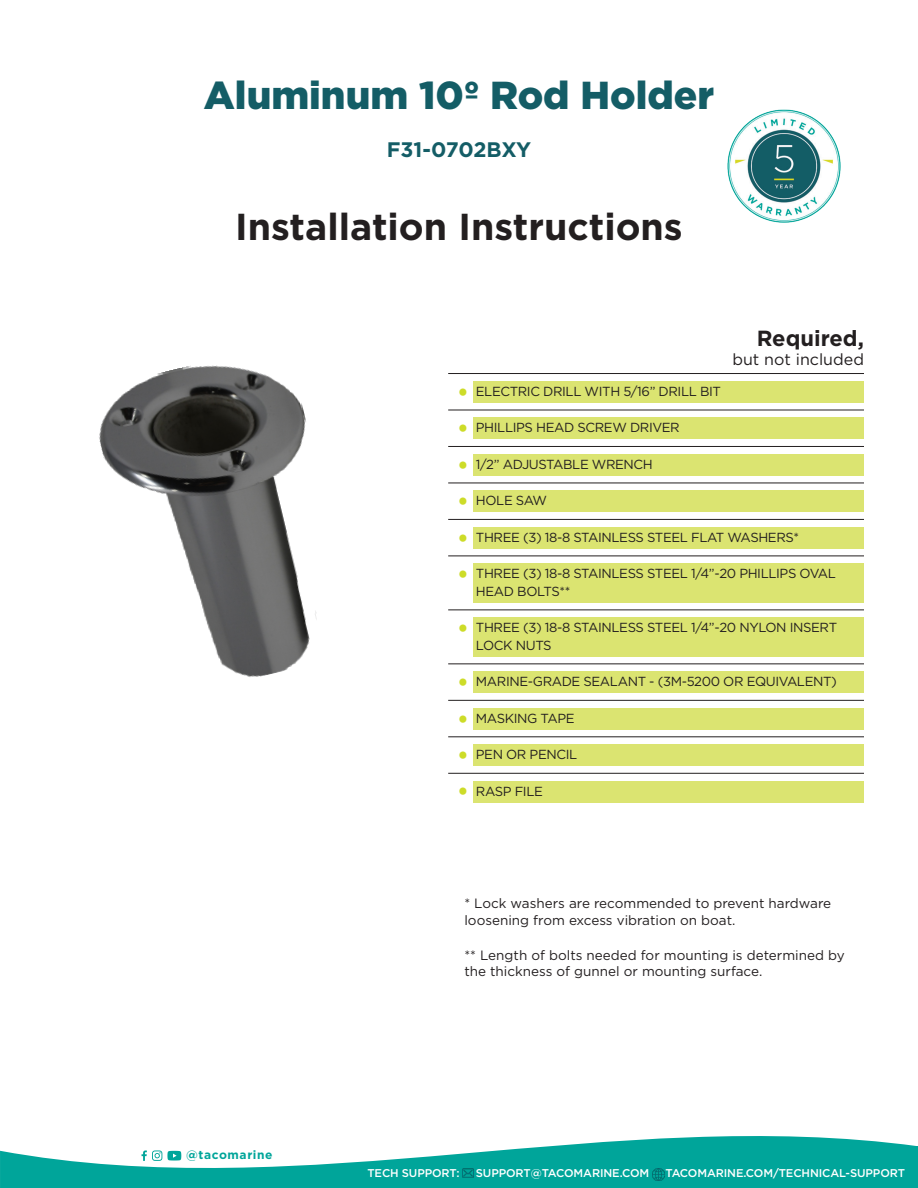
<style>
.page{position:relative;width:918px;height:1188px;background:#fff}
.page>*{position:absolute;margin:0;border:0;box-sizing:border-box;transform-origin:0 0}
.t1{font:900 39px "Gotham";color:#145d66}
.t2{font:700 37.5px "Gotham";color:#231f20}
.Smaller_Titles{font:700 21.9px "Gotham";color:#231f20}
.t3{font:700 21px "Gotham";letter-spacing:-.015em;color:#145d66}
.Smaller_Titles-2{font:16.05px "Gotham";color:#231f20}
.bullets_for_instruct{font:13.5px/16.5px "Gotham";color:#231f20}
.t4{font:13.2px/17.5px "Gotham";letter-spacing:-.03em;color:#231f20}
.t5{font:700 12px "Gotham";letter-spacing:.05em;color:#00a59a}
.t6{font:500 11.25px "Gotham";letter-spacing:-.01em;color:#fff}
.s1{font-family:"Source Sans Pro";font-weight:700;font-size:26.25px;color:#cddc28}
</style>
<div class="page">
<svg style="left:0;top:1136px;width:916px;height:31px"></svg>
<svg style="left:142px;top:1150px;width:39px;height:11px"></svg>
<div style="left:1px;top:1167px;width:915px;height:21px;background:#00a59a"></div>
<hr style="left:0;top:1151px;width:1px;height:37px;background:#00a59a">
<hr style="left:916px;top:1146px;width:2px;height:42px;background:#00a59a">
<div style="left:473px;top:381px;width:391px;height:22px;background:#dbe471"></div>
<hr style="left:448px;top:373px;width:416px;height:1px;background:#231f20">
<div style="left:473px;top:417px;width:391px;height:22px;background:#dbe471"></div>
<hr style="left:448px;top:410px;width:416px;height:1px;background:#231f20">
<div style="left:473px;top:454px;width:391px;height:22px;background:#dbe471"></div>
<hr style="left:448px;top:446px;width:416px;height:1px;background:#231f20">
<div style="left:473px;top:490px;width:391px;height:22px;background:#dbe471"></div>
<hr style="left:448px;top:483px;width:416px;height:1px;background:#231f20">
<div style="left:473px;top:527px;width:391px;height:22px;background:#dbe471"></div>
<hr style="left:448px;top:519px;width:416px;height:1px;background:#231f20">
<div style="left:473px;top:563px;width:391px;height:40px;background:#dbe471"></div>
<hr style="left:448px;top:556px;width:416px;height:1px;background:#231f20">
<div style="left:473px;top:617px;width:391px;height:40px;background:#dbe471"></div>
<hr style="left:448px;top:610px;width:416px;height:1px;background:#231f20">
<div style="left:473px;top:671px;width:391px;height:22px;background:#dbe471"></div>
<hr style="left:448px;top:664px;width:416px;height:1px;background:#231f20">
<div style="left:473px;top:708px;width:391px;height:22px;background:#dbe471"></div>
<hr style="left:448px;top:700px;width:416px;height:1px;background:#231f20">
<div style="left:473px;top:744px;width:391px;height:22px;background:#dbe471"></div>
<hr style="left:448px;top:736px;width:416px;height:1px;background:#231f20">
<div style="left:473px;top:781px;width:391px;height:22px;background:#dbe471"></div>
<hr style="left:448px;top:773px;width:416px;height:1px;background:#231f20">
<img style="left:99px;top:365px;width:218px;height:312px">
<img style="left:727px;top:109px;width:114px;height:114px">
<h1 class="t1" style="left:204px;top:73px;width:512px">Aluminum 10º Rod Holder</h1>
<h3 class="t3" style="left:387px;top:136px;width:146px">F31-0702BXY</h3>
<p class="t2" style="left:235px;top:202px;width:449px">Installation Instructions</p>
<p class="Smaller_Titles" style="left:757px;top:324px;width:109px">Required,</p>
<p class="Smaller_Titles-2" style="left:732px;top:349px;width:133px">but not included</p>
<p class="t4" style="left:458px;top:382px;width:264px"><span class="s1">•</span> ELECTRIC DRILL WITH 5/16” DRILL BIT</p>
<p class="t4" style="left:458px;top:419px;width:223px"><span class="s1">•</span> PHILLIPS HEAD SCREW DRIVER</p>
<p class="t4" style="left:458px;top:455px;width:196px"><span class="s1">•</span> 1/2” ADJUSTABLE WRENCH</p>
<p class="t4" style="left:458px;top:491px;width:90px"><span class="s1">•</span> HOLE SAW</p>
<p class="t4" style="left:458px;top:528px;width:342px"><span class="s1">•</span> THREE (3) 18-8 STAINLESS STEEL FLAT WASHERS*</p>
<p class="t4" style="left:476px;top:564px;width:362px;text-indent:-18px"><span class="s1">•</span> THREE (3) 18-8 STAINLESS STEEL 1/4”-20 PHILLIPS OVAL<br>HEAD BOLTS**</p>
<p class="t4" style="left:476px;top:618px;width:363px;text-indent:-18px"><span class="s1">•</span> THREE (3) 18-8 STAINLESS STEEL 1/4”-20 NYLON INSERT<br>LOCK NUTS</p>
<p class="t4" style="left:458px;top:672px;width:380px"><span class="s1">•</span> MARINE-GRADE SEALANT - (3M-5200 OR EQUIVALENT)</p>
<p class="t4" style="left:458px;top:709px;width:118px"><span class="s1">•</span> MASKING TAPE</p>
<p class="t4" style="left:458px;top:745px;width:120px"><span class="s1">•</span> PEN OR PENCIL</p>
<p class="t4" style="left:458px;top:782px;width:86px"><span class="s1">•</span> RASP FILE</p>
<p class="t5" style="left:186px;top:1146px;width:88px">@tacomarine</p>
<p class="bullets_for_instruct" style="left:464px;top:895px;width:368px">* Lock washers are recommended to prevent hardware loosening from excess vibration on boat.</p>
<p class="bullets_for_instruct" style="left:464px;top:947px;width:382px">** Length of bolts needed for mounting is determined by the thickness of gunnel or mounting surface.</p>
<p class="t6" style="left:367px;top:1166px;width:94px">TECH SUPPORT:</p>
<p class="t6" style="left:476px;top:1166px;width:175px">SUPPORT@TACOMARINE.COM</p>
<p class="t6" style="left:666px;top:1166px;width:241px">TACOMARINE.COM/TECHNICAL-SUPPORT</p>
</div>
